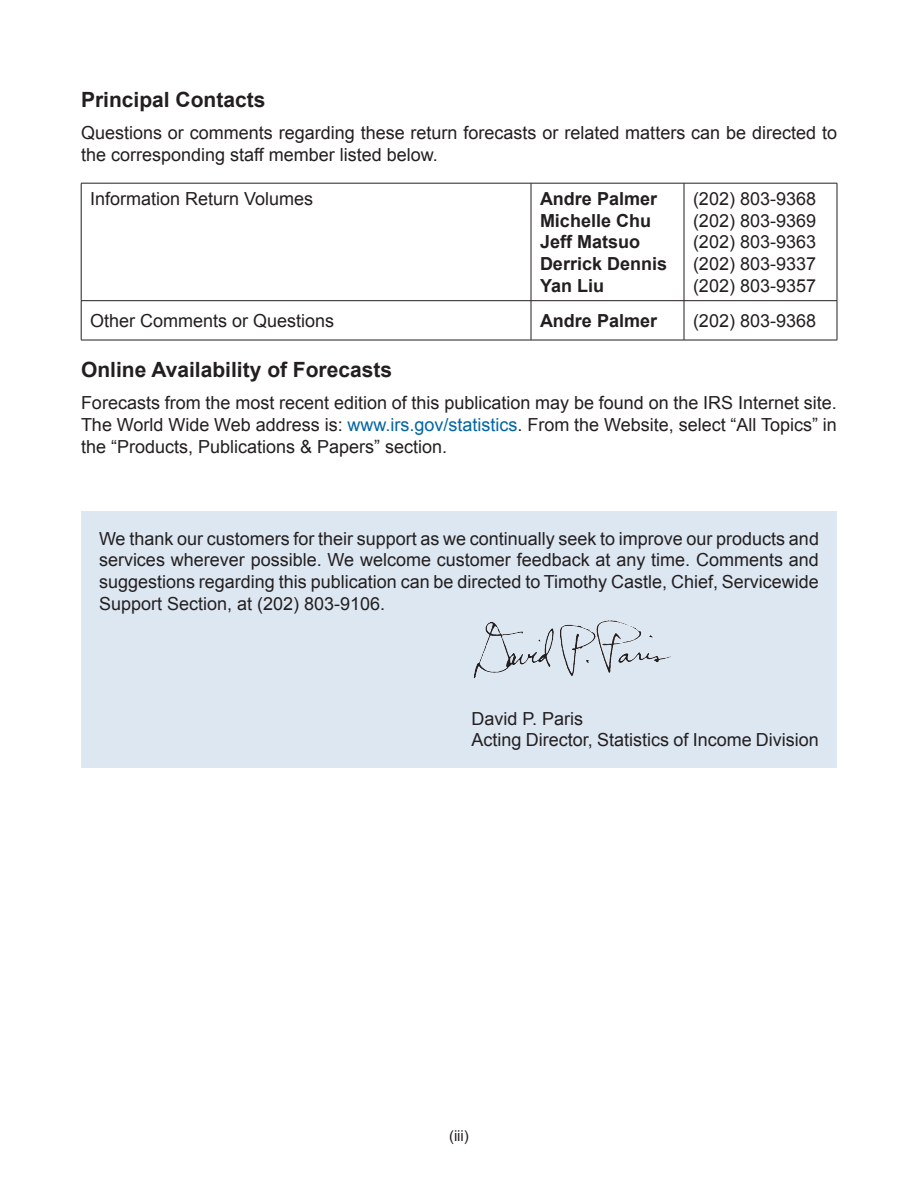
<style>
.page{position:relative;width:918px;height:1188px;background:#fff}
.page>*{position:absolute;margin:0;border:0;box-sizing:border-box;transform-origin:0 0}
.TOC_Head{font:700 21px "Arial";color:#231f20}
.Text{font:18px/21.6px "Arial";color:#231f20;text-align:justify}
.Text_no_space_after{font:18px/21.6px "Arial";color:#231f20}
.Text_no_space_after-2{font:700 18px/21.6px "Arial";color:#231f20}
.t1{font:15px "Arial";color:#231f20}
.s1{color:#0065a4}
</style>
<div class="page">
<div style="left:81px;top:511px;width:756px;height:257px;background:#dde7f2"></div>
<hr style="left:81px;top:183px;width:450px;height:1px;background:#231f20">
<hr style="left:81px;top:183px;width:1px;height:117px;background:#231f20">
<hr style="left:531px;top:183px;width:153px;height:1px;background:#231f20">
<hr style="left:531px;top:183px;width:1px;height:117px;background:#231f20">
<hr style="left:684px;top:183px;width:153px;height:1px;background:#231f20">
<hr style="left:684px;top:183px;width:1px;height:117px;background:#231f20">
<hr style="left:837px;top:183px;width:1px;height:117px;background:#231f20">
<hr style="left:81px;top:300px;width:450px;height:1px;background:#231f20">
<hr style="left:81px;top:301px;width:1px;height:39px;background:#231f20">
<hr style="left:531px;top:300px;width:153px;height:1px;background:#231f20">
<hr style="left:531px;top:301px;width:1px;height:39px;background:#231f20">
<hr style="left:684px;top:300px;width:153px;height:1px;background:#231f20">
<hr style="left:684px;top:301px;width:1px;height:39px;background:#231f20">
<hr style="left:837px;top:301px;width:1px;height:39px;background:#231f20">
<hr style="left:81px;top:340px;width:450px;height:1px;background:#231f20">
<hr style="left:531px;top:340px;width:153px;height:1px;background:#231f20">
<hr style="left:684px;top:340px;width:153px;height:1px;background:#231f20">
<img style="left:473px;top:620px;width:198px;height:59px">
<h2 class="TOC_Head" style="left:81px;top:86px;width:186px">Principal Contacts</h2>
<p class="Text" style="left:81px;top:122px;width:758px">Questions or comments regarding these return forecasts or related matters can be directed to the corresponding staff member listed below.</p>
<p class="Text_no_space_after" style="left:90px;top:188px;width:225px">Information Return Volumes</p>
<p class="Text_no_space_after-2" style="left:540px;top:189px;width:119px">Andre Palmer<br>Michelle Chu<br>Jeff Matsuo</p>
<p class="Text_no_space_after-2" style="left:540px;top:254px;width:129px">Derrick Dennis<br>Yan Liu</p>
<p class="Text_no_space_after" style="left:693px;top:188px;width:125px">(202) 803-9368</p>
<p class="Text_no_space_after" style="left:693px;top:210px;width:125px">(202) 803-9369</p>
<p class="Text_no_space_after" style="left:693px;top:232px;width:125px">(202) 803-9363</p>
<p class="Text_no_space_after" style="left:693px;top:253px;width:125px">(202) 803-9337 (202) 803-9357</p>
<p class="Text_no_space_after" style="left:90px;top:310px;width:246px">Other Comments or Questions</p>
<p class="Text_no_space_after-2" style="left:540px;top:310px;width:119px">Andre Palmer</p>
<p class="Text_no_space_after" style="left:693px;top:310px;width:125px">(202) 803-9368</p>
<h2 class="TOC_Head" style="left:81px;top:356px;width:313px">Online Availability of Forecasts</h2>
<p class="Text" style="left:81px;top:393px;width:757px">Forecasts from the most recent edition of this publication may be found on the IRS Internet site.<br>The World Wide Web address is: <span class="s1">www.irs.gov/statistics</span>. From the Website, select “All Topics” in the “Products, Publications &amp; Papers” section.</p>
<p class="Text" style="left:99px;top:528px;width:722px">We thank our customers for their support as we continually seek to improve our products and services wherever possible. We welcome customer feedback at any time. Comments and suggestions regarding this publication can be directed to Timothy Castle, Chief, Servicewide Support Section, at (202) 803-9106.</p>
<p class="Text_no_space_after" style="left:472px;top:708px;width:113px">David P. Paris</p>
<p class="Text_no_space_after" style="left:472px;top:729px;width:349px">Acting Director, Statistics of Income Division</p>
<p class="t1" style="left:449px;top:1126px;width:21px">(iii)</p>
</div>
